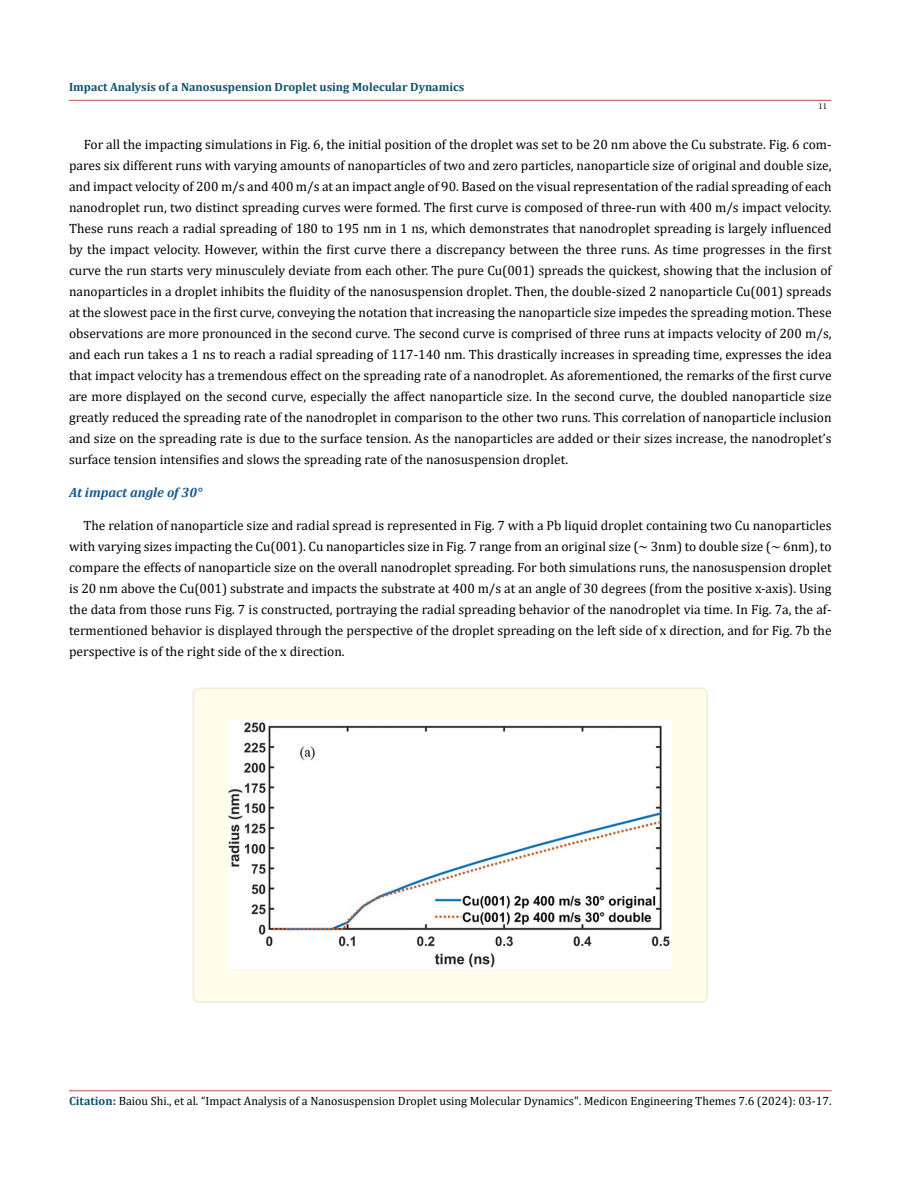
<style>
.page{position:relative;width:900px;height:1188px;background:#fff}
.page>*{position:absolute;margin:0;border:0;box-sizing:border-box;transform-origin:0 0}
.t1{font:13.5px/21px "Cambria";color:#000;text-align:justify}
.t2{font:italic 700 13.5px "Cambria";color:#15588c}
.t3{font:12px "Cambria";color:#000}
.t4{font:700 12px "Cambria";color:#0e536a}
.t5{font:9px "Minion Pro";color:#000}
.s1{font-weight:700;color:#0e536a}
.s2{font-weight:700;color:#173e88}
</style>
<div class="page">
<hr style="left:69px;top:1091px;width:763px;height:1px;background:#c0504d">
<hr style="left:69px;top:100px;width:762px;height:1px;background:#c0504d">
<div style="left:193px;top:688px;width:514px;height:314px;background:#fffde9;border-radius:6px"></div>
<div style="left:193px;top:688px;width:515px;height:315px;border:2px solid #eeece1;border-radius:6px"></div>
<img style="left:229px;top:721px;width:442px;height:247px">
<p class="t4" style="left:69px;top:79px;width:397px">Impact Analysis of a Nanosuspension Droplet using Molecular Dynamics</p>
<p class="t5" style="left:818px;top:100px;width:10px">11</p>
<p class="t1" style="left:69px;top:134px;width:764px;text-indent:15px">For all the impacting simulations in Fig. 6, the initial position of the droplet was set to be 20 nm above the Cu substrate. Fig. 6 com&shy;pares six different runs with varying amounts of nanoparticles of two and zero particles, nanoparticle size of original and double size, and impact velocity of 200 m/s and 400 m/s at an impact angle of 90. Based on the visual representation of the radial spreading of each nanodroplet run, two distinct spreading curves were formed. The first curve is composed of three-run with 400 m/s impact velocity.<br>These runs reach a radial spreading of 180 to 195 nm in 1 ns, which demonstrates that nanodroplet spreading is largely influenced by the impact velocity. However, within the first curve there a discrepancy between the three runs. As time progresses in the first curve the run starts very minusculely deviate from each other. The pure Cu(001) spreads the quickest, showing that the inclusion of nanoparticles in a droplet inhibits the fluidity of the nanosuspension droplet. Then, the double-sized 2 nanoparticle Cu(001) spreads at the slowest pace in the first curve, conveying the notation that increasing the nanoparticle size impedes the spreading motion. These observations are more pronounced in the second curve. The second curve is comprised of three runs at impacts velocity of 200 m/s, and each run takes a 1 ns to reach a radial spreading of 117-140 nm. This drastically increases in spreading time, expresses the idea that impact velocity has a tremendous effect on the spreading rate of a nanodroplet. As aforementioned, the remarks of the first curve are more displayed on the second curve, especially the affect nanoparticle size. In the second curve, the doubled nanoparticle size greatly reduced the spreading rate of the nanodroplet in comparison to the other two runs. This correlation of nanoparticle inclusion and size on the spreading rate is due to the surface tension. As the nanoparticles are added or their sizes increase, the nanodroplet’s surface tension intensifies and slows the spreading rate of the nanosuspension droplet.</p>
<p class="t2" style="left:69px;top:483px;width:135px">At impact angle of 30°</p>
<p class="t1" style="left:69px;top:515px;width:764px;text-indent:14px">The relation of nanoparticle size and radial spread is represented in Fig. 7 with a Pb liquid droplet containing two Cu nanoparticles with varying sizes impacting the Cu(001). Cu nanoparticles size in Fig. 7 range from an original size (~ 3nm) to double size (~ 6nm), to compare the effects of nanoparticle size on the overall nanodroplet spreading. For both simulations runs, the nanosuspension droplet is 20 nm above the Cu(001) substrate and impacts the substrate at 400 m/s at an angle of 30 degrees (from the positive x-axis). Using the data from those runs Fig. 7 is constructed, portraying the radial spreading behavior of the nanodroplet via time. In Fig. 7a, the af&shy;termentioned behavior is displayed through the perspective of the droplet spreading on the left side of x direction, and for Fig. 7b the perspective is of the right side of the x direction.</p>
<p class="t3" style="left:69px;top:1094px;width:764px"><span class="s1">Citation</span><span class="s2">:</span> Baiou Shi., et al. “Impact Analysis of a Nanosuspension Droplet using Molecular Dynamics". Medicon Engineering Themes 7.6 (2024): 03-17.</p>
</div>
